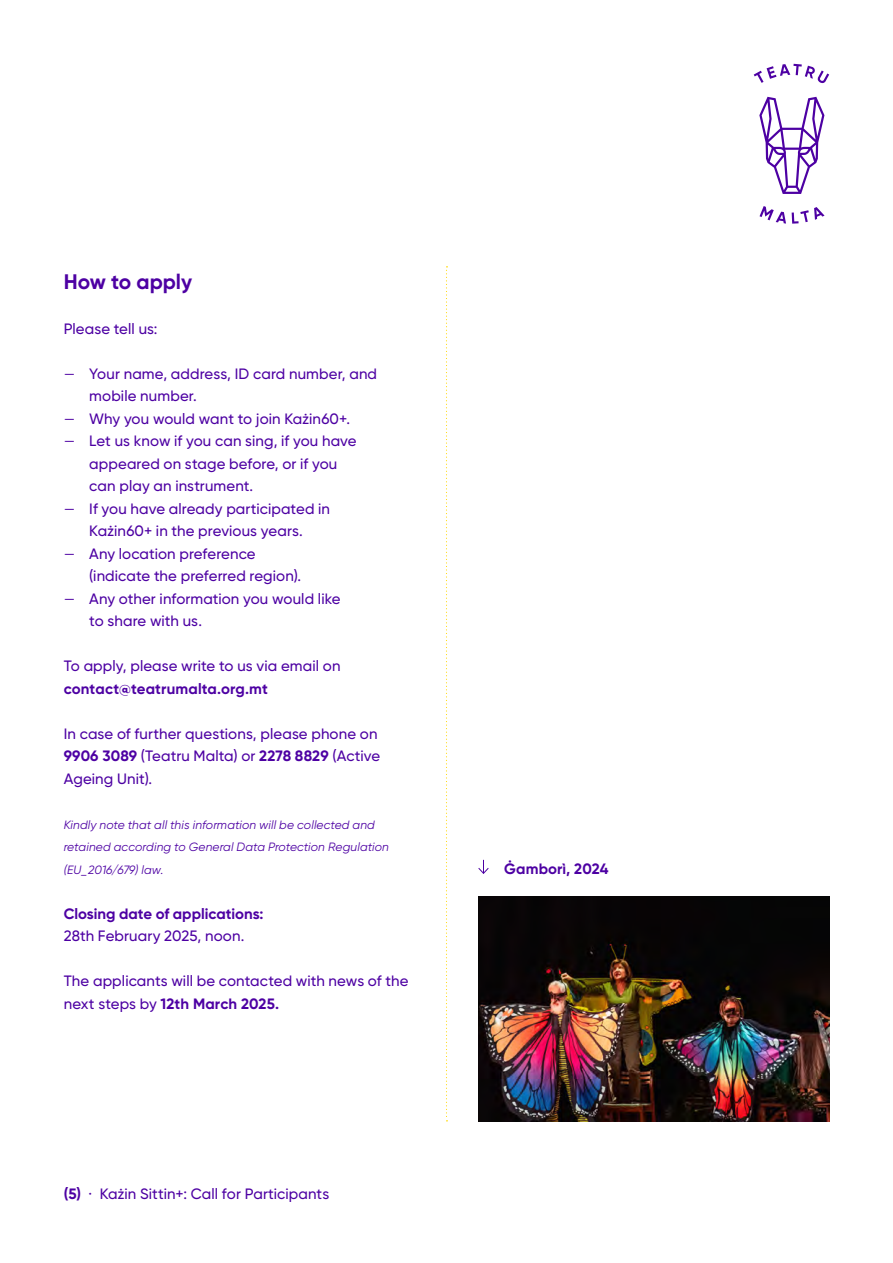
<style>
.page{position:relative;width:893px;height:1263px;background:#fff}
.page>*{position:absolute;margin:0;border:0;box-sizing:border-box;transform-origin:0 0}
.t1{font:700 21px "Gilroy";color:#4d00a3}
.t2{font:500 15px/22.5px "Gilroy";letter-spacing:.005em;color:#4d00a3}
.t3{font:700 15px "Gilroy";color:#4d00a3}
.t4{font:italic 12px/22.5px "Gilroy";letter-spacing:.015em;color:#4d00a3}
.s1{font-weight:400}
.s2{font-weight:700}
</style>
<div class="page">
<svg style="left:446px;top:266px;width:1px;height:855px"></svg>
<svg style="left:754px;top:64px;width:75px;height:19px"></svg>
<svg style="left:759px;top:206px;width:27px;height:18px"></svg>
<svg style="left:792px;top:207px;width:32px;height:17px"></svg>
<svg style="left:759px;top:97px;width:65px;height:97px"></svg>
<img style="left:478px;top:896px;width:351px;height:225px">
<svg style="left:478px;top:860px;width:11px;height:14px"></svg>
<h1 class="t1" style="left:64px;top:268px;width:130px">How to apply</h1>
<p class="t2" style="left:64px;top:317px;width:95px">Please tell us:</p>
<p class="t2" style="left:89px;top:362px;width:289px;text-indent:-26px"><span class="s1">—</span> Your name, address, ID card number, and mobile number.</p>
<p class="t2" style="left:64px;top:407px;width:288px"><span class="s1">—</span> Why you would want to join Każin60+.</p>
<p class="t2" style="left:89px;top:430px;width:269px;text-indent:-26px"><span class="s1">—</span> Let us know if you can sing, if you have appeared on stage before, or if you can play an instrument.</p>
<p class="t2" style="left:64px;top:497px;width:268px;text-align:center"><span class="s1">—</span> If you have already participated in<br>Każin60+ in the previous years.</p>
<p class="t2" style="left:89px;top:542px;width:213px;text-indent:-26px"><span class="s1">—</span> Any location preference (indicate the preferred region).</p>
<p class="t2" style="left:89px;top:587px;width:253px;text-indent:-26px"><span class="s1">—</span> Any other information you would like to share with us.</p>
<p class="t2" style="left:64px;top:655px;width:278px">To apply, please write to us via email on</p>
<p class="t3" style="left:64px;top:679px;width:206px">contact@teatrumalta.org.mt</p>
<p class="t2" style="left:64px;top:722px;width:318px">In case of further questions, please phone on<br><span class="s2">9906 3089</span> (Teatru Malta) or <span class="s2">2278 8829</span> (Active<br>Ageing Unit).</p>
<p class="t4" style="left:64px;top:813px;width:327px">Kindly note that all this information will be collected and retained according to General Data Protection Regulation (EU_2016/679) law.</p>
<p class="t3" style="left:64px;top:904px;width:201px">Closing date of applications:</p>
<p class="t2" style="left:64px;top:925px;width:182px">28th February 2025, noon.</p>
<p class="t2" style="left:64px;top:970px;width:346px">The applicants will be contacted with news of the next steps by <span class="s2">12th March 2025.</span></p>
<p class="t2" style="left:64px;top:1182px;width:267px"><span class="s2">(5)</span> · Każin Sittin+: Call for Participants</p>
<p class="t3" style="left:504px;top:859px;width:106px">Ġamborì, 2024</p>
</div>
